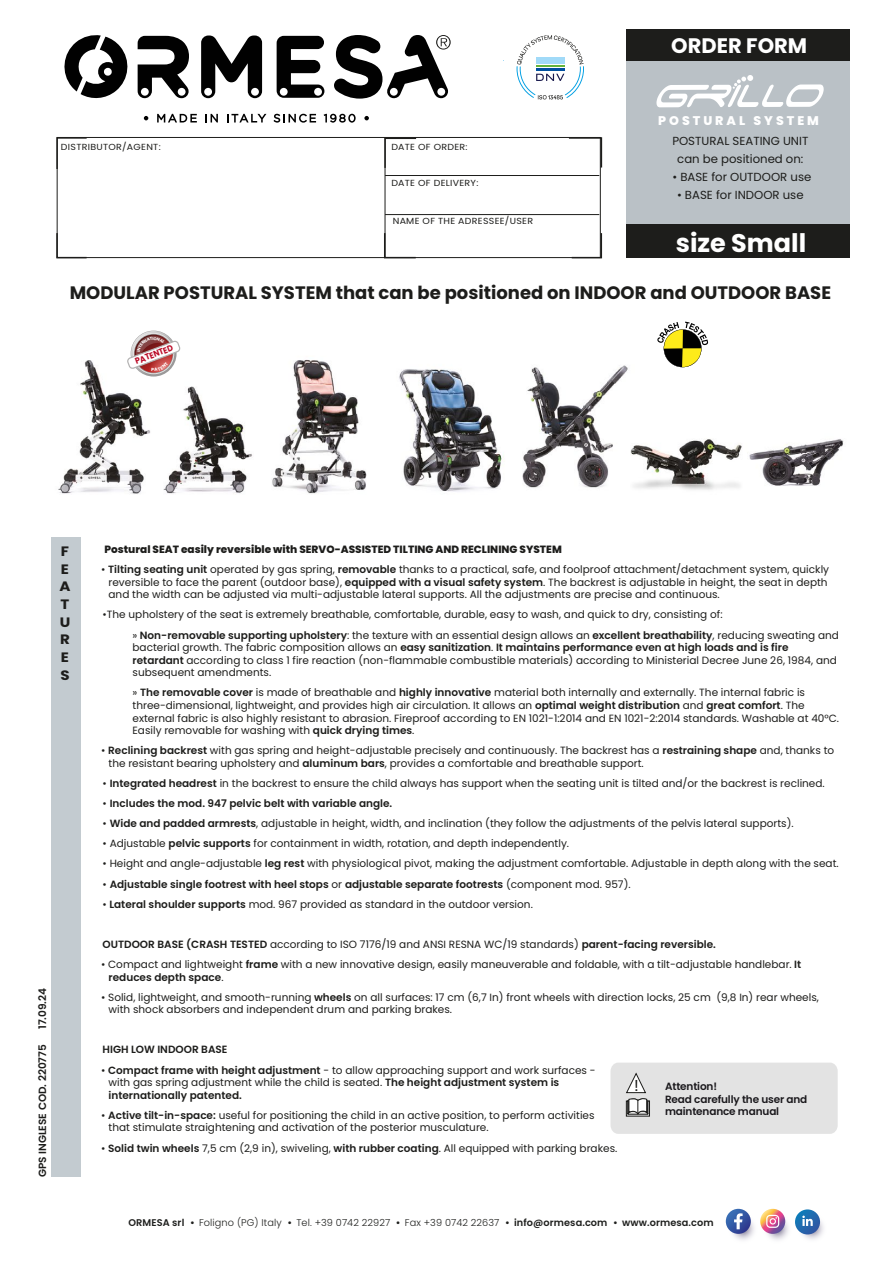
<style>
.page{position:relative;width:893px;height:1263px;background:#fff}
.page>*{position:absolute;margin:0;border:0;box-sizing:border-box;transform-origin:0 0}
.t1{font:700 25.5px "Poppins";color:#fff}
.t2{font:700 21px "Poppins";color:#fff}
.t3{font:700 18px "Poppins";color:#1d1d1b}
.t4{font:15.9px "Poppins";color:#1d1d1b}
.t5{font:700 13.65px/17.7px "Poppins";color:#1d1d1b;text-align:justify;scale:1.1 1}
.t6{font:800 12.6px "Poppins";letter-spacing:.235em;color:#fff}
.t7{font:11.7px/18px "Poppins";color:#1d1d1b;text-align:center}
.t8{font:10.5px/12.6px "Poppins";color:#1d1d1b}
.t9{font:600 10.5px "Poppins";color:#1d1d1b}
.t10{font:800 10.5px "Poppins";color:#1d1d1b}
.t11{font:600 10.5px/12.6px "Poppins";letter-spacing:-.015em;color:#1a181c}
.t12{font:300 9.75px "Poppins";letter-spacing:.01em;color:#1e1f1d}
.t13{font:8.85px "Poppins";letter-spacing:.03em;color:#1d1d1b;scale:1.07 1}
.t14{font:700 8.55px "Poppins";color:#ba0b27;scale:.91 1}
.s1{font-weight:600}
.s2{font-weight:400}
</style>
<div class="page">
<img style="left:58px;top:330px;width:786px;height:164px">
<svg style="left:657px;top:322px;width:51px;height:47px"></svg>
<svg style="left:796px;top:1212px;width:31px;height:31px"></svg>
<svg style="left:795px;top:1209px;width:25px;height:25px"></svg>
<svg style="left:802px;top:1215px;width:11px;height:11px"></svg>
<svg style="left:761px;top:1213px;width:31px;height:31px"></svg>
<svg style="left:760px;top:1209px;width:25px;height:25px"></svg>
<svg style="left:766px;top:1215px;width:13px;height:13px"></svg>
<svg style="left:727px;top:1213px;width:31px;height:31px"></svg>
<svg style="left:726px;top:1209px;width:25px;height:25px"></svg>
<svg style="left:734px;top:1213px;width:9px;height:16px"></svg>
<div style="left:51px;top:537px;width:30px;height:640px;background:#c3cbd0"></div>
<svg style="left:157px;top:114px;width:40px;height:8px"></svg>
<svg style="left:205px;top:114px;width:13px;height:8px"></svg>
<svg style="left:227px;top:114px;width:39px;height:8px"></svg>
<svg style="left:273px;top:114px;width:43px;height:9px"></svg>
<svg style="left:324px;top:114px;width:32px;height:9px"></svg>
<svg style="left:144px;top:116px;width:4px;height:4px"></svg>
<svg style="left:364px;top:116px;width:5px;height:4px"></svg>
<svg style="left:64px;top:35px;width:64px;height:64px"></svg>
<svg style="left:138px;top:35px;width:313px;height:64px"></svg>
<svg style="left:517px;top:35px;width:67px;height:64px"></svg>
<svg style="left:131px;top:331px;width:45px;height:45px"></svg>
<svg style="left:133px;top:333px;width:41px;height:41px"></svg>
<svg style="left:134px;top:334px;width:39px;height:39px"></svg>
<svg style="left:135px;top:335px;width:38px;height:38px"></svg>
<div style="left:627px;top:30px;width:223px;height:226px;background:#bac1c6"></div>
<div style="left:627px;top:30px;width:223px;height:31px;background:#1d1d1b"></div>
<div style="left:627px;top:224px;width:223px;height:34px;background:#1d1d1b"></div>
<svg style="left:656px;top:75px;width:168px;height:32px"></svg>
<svg style="left:610px;top:1062px;width:228px;height:72px;background:#e0e0e0"></svg>
<div style="left:57px;top:137px;width:544px;height:121px;border:1px solid #1d1d1b"></div>
<svg style="left:56px;top:137px;width:362px;height:33px"></svg>
<svg style="left:567px;top:137px;width:36px;height:32px"></svg>
<svg style="left:56px;top:232px;width:32px;height:27px"></svg>
<svg style="left:570px;top:232px;width:33px;height:27px"></svg>
<svg style="left:383px;top:232px;width:34px;height:27px"></svg>
<hr style="left:385px;top:137px;width:1px;height:121px;background:#1d1d1b">
<hr style="left:385px;top:175px;width:214px;height:1px;background:#1d1d1b">
<hr style="left:385px;top:214px;width:214px;height:1px;background:#1d1d1b">
<svg style="left:126px;top:336px;width:56px;height:35px"></svg>
<h2 class="t2" style="left:671px;top:34px;width:137px">ORDER FORM</h2>
<p class="t13" style="left:61px;top:141px;width:95px">DISTRIBUTOR/AGENT:</p>
<p class="t13" style="left:391px;top:141px;width:73px">DATE OF ORDER:</p>
<p class="t13" style="left:391px;top:177px;width:83px">DATE OF DELIVERY:</p>
<p class="t13" style="left:393px;top:216px;width:133px">NAME OF THE ADRESSEE/USER</p>
<p class="t6" style="left:658px;top:113px;width:162px">POSTURAL SYSTEM</p>
<p class="t7" style="left:672px;top:132px;width:137px">POSTURAL SEATING UNIT can be positioned on:</p>
<p class="t7" style="left:672px;top:168px;width:140px">• BASE for OUTDOOR use</p>
<p class="t7" style="left:677px;top:186px;width:128px">• BASE for INDOOR use</p>
<h1 class="t1" style="left:676px;top:228px;width:132px">size Small</h1>
<h3 class="t3" style="left:70px;top:282px;width:763px">MODULAR POSTURAL SYSTEM that can be positioned on INDOOR and OUTDOOR BASE</h3>
<p class="t14" style="left:134px;top:357px;width:45px;rotate:-21deg">PATENTED</p>
<h3 class="t5" style="left:59px;top:542px;width:12px">F E A T U R E S</h3>
<p class="t9" style="left:36px;top:1029px;width:43px;rotate:-90deg">17.09.24</p>
<p class="t9" style="left:36px;top:1177px;width:135px;rotate:-90deg">GPS INGLESE COD. 220775</p>
<p class="t10" style="left:105px;top:543px;width:459px">Postural SEAT easily reversible with SERVO-ASSISTED TILTING AND RECLINING SYSTEM</p>
<p class="t8" style="left:109px;top:563px;width:722px;text-indent:-7px">• <span class="s1">Tilting seating unit</span> operated by gas spring, <span class="s1">removable</span> thanks to a practical, safe, and foolproof attachment/detachment system, quickly reversible to face the parent (outdoor base), <span class="s1">equipped with a visual safety system</span>. The backrest is adjustable in height, the seat in depth and the width can be adjusted via multi-adjustable lateral supports. All the adjustments are precise and continuous.</p>
<p class="t8" style="left:133px;top:605px;width:708px;line-height:20.1px;text-indent:-30px">•The upholstery of the seat is extremely breathable, comfortable, durable, easy to wash, and quick to dry, consisting of:<br>» <span class="s1">Non-removable supporting upholstery</span>: the texture with an essential design allows an <span class="s1">excellent breathability</span>, reducing sweating and</p>
<p class="t8" style="left:133px;top:641px;width:706px">bacterial growth. The fabric composition allows an <span class="s1">easy sanitization</span>. <span class="s1">It maintains performance even at high loads and is fire retardant</span> according to class 1 fire reaction (non-flammable combustible materials) according to Ministerial Decree June 26, 1984, and subsequent amendments.</p>
<p class="t8" style="left:133px;top:686px;width:708px">» <span class="s1">The removable cover</span> is made of breathable and <span class="s1">highly innovative</span> material both internally and externally. The internal fabric is three-dimensional, lightweight, and provides high air circulation. It allows an <span class="s1">optimal weight distribution</span> and <span class="s1">great comfort</span>. The external fabric is also highly resistant to abrasion. Fireproof according to EN 1021-1:2014 and EN 1021-2:2014 standards. Washable at 40°C.<br>Easily removable for washing with <span class="s1">quick drying times</span>.</p>
<p class="t8" style="left:109px;top:744px;width:727px;text-indent:-7px">• <span class="s1">Reclining backrest</span> with gas spring and height-adjustable precisely and continuously. The backrest has a <span class="s1">restraining shape</span> and, thanks to the resistant bearing upholstery and <span class="s1">aluminum bars</span>, provides a comfortable and breathable support.</p>
<p class="t8" style="left:103px;top:777px;width:724px">• <span class="s1">Integrated headrest</span> in the backrest to ensure the child always has support when the seating unit is tilted and/or the backrest is reclined.</p>
<p class="t9" style="left:103px;top:797px;width:291px"><span class="s2">•</span> Includes the mod. 947 pelvic belt with variable angle.</p>
<p class="t8" style="left:103px;top:817px;width:693px">• <span class="s1">Wide and padded armrests</span>, adjustable in height, width, and inclination (they follow the adjustments of the pelvis lateral supports).</p>
<p class="t8" style="left:103px;top:837px;width:468px">• Adjustable <span class="s1">pelvic supports</span> for containment in width, rotation, and depth independently.</p>
<p class="t8" style="left:103px;top:857px;width:738px">• Height and angle-adjustable <span class="s1">leg rest</span> with physiological pivot, making the adjustment comfortable. Adjustable in depth along with the seat.</p>
<p class="t9" style="left:103px;top:878px;width:530px"><span class="s2">•</span> Adjustable single footrest with heel stops <span class="s2">or</span> adjustable separate footrests <span class="s2">(component mod. 957).</span></p>
<p class="t8" style="left:103px;top:898px;width:432px">• <span class="s1">Lateral shoulder supports</span> mod. 967 provided as standard in the outdoor version.</p>
<p class="t8" style="left:103px;top:938px;width:615px"><span class="s1">OUTDOOR BASE (CRASH TESTED</span> according to ISO 7176/19 and ANSI RESNA WC/19 standards) <span class="s1">parent-facing reversible.</span></p>
<p class="t8" style="left:109px;top:958px;width:694px;text-indent:-7px">• Compact and lightweight <span class="s1">frame</span> with a new innovative design, easily maneuverable and foldable, with a tilt-adjustable handlebar. <span class="s1">It reduces depth space</span>.</p>
<p class="t8" style="left:109px;top:991px;width:712px;text-indent:-7px">• Solid, lightweight, and smooth-running <span class="s1">wheels</span> on all surfaces: 17 cm (6,7 In) front wheels with direction locks, 25 cm (9,8 In) rear wheels, with shock absorbers and independent drum and parking brakes.</p>
<p class="t9" style="left:103px;top:1044px;width:126px">HIGH LOW INDOOR BASE</p>
<p class="t8" style="left:109px;top:1063px;width:489px;text-indent:-7px">• <span class="s1">Compact frame with height adjustment</span> - to allow approaching support and work surfaces - with gas spring adjustment while the child is seated. <span class="s1">The height adjustment system is internationally patented.</span></p>
<p class="t8" style="left:109px;top:1109px;width:488px;text-indent:-7px">• <span class="s1">Active tilt-in-space:</span> useful for positioning the child in an active position, to perform activities that stimulate straightening and activation of the posterior musculature.</p>
<p class="t8" style="left:101px;top:1141px;width:518px">• <span class="s1">Solid twin wheels</span> 7,5 cm (2,9 in), swiveling, <span class="s1">with rubber coating</span>. All equipped with parking brakes.</p>
<h3 class="t4" style="left:634px;top:1076px;width:6px">!</h3>
<p class="t11" style="left:665px;top:1080px;width:144px">Attention!<br>Read carefully the user and maintenance manual</p>
<p class="t12" style="left:128px;top:1217px;width:587px"><span class="s1">ORMESA srl •</span> Foligno (PG) Italy <span class="s1">•</span> Tel. +39 0742 22927 <span class="s1">•</span> Fax +39 0742 22637 <span class="s1">• info@ormesa.com • www.ormesa.com</span></p>
</div>
